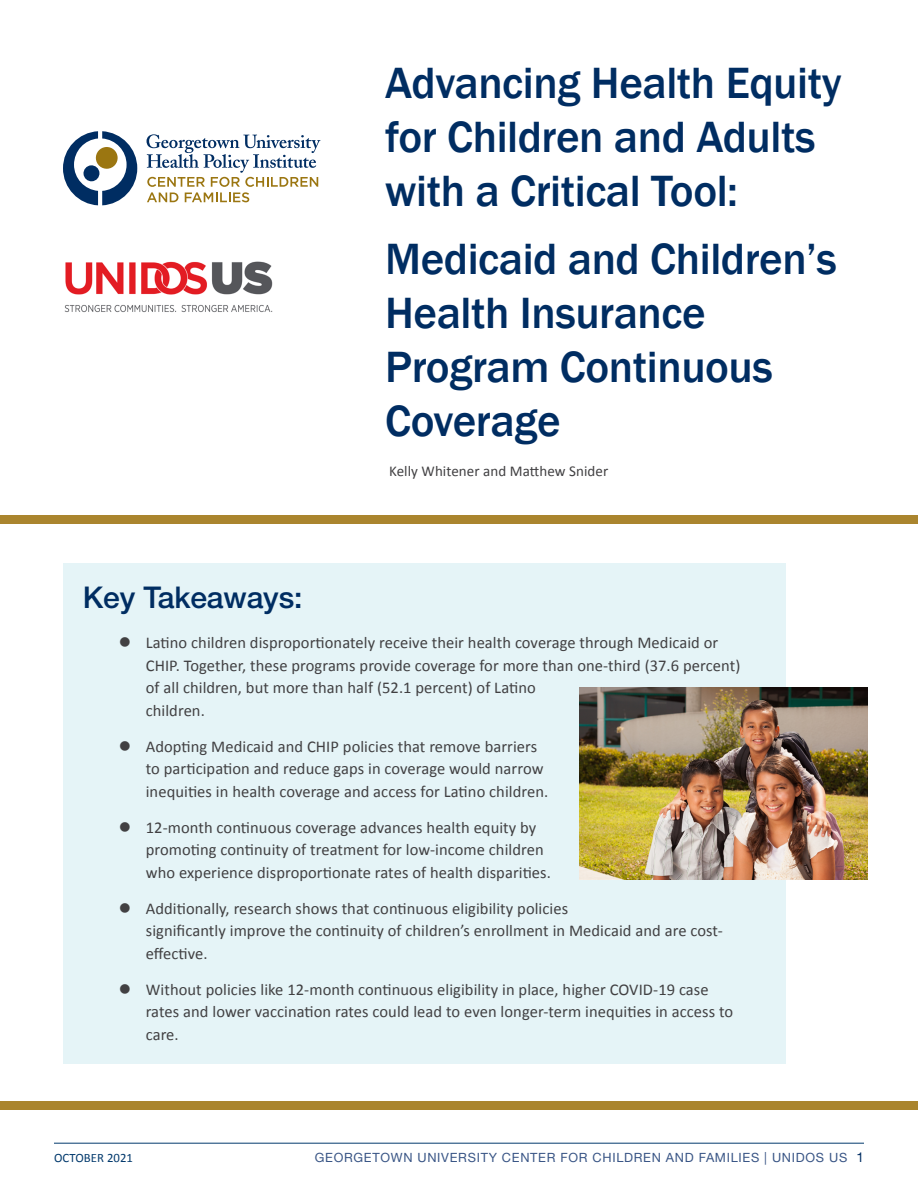
<style>
.page{position:relative;width:918px;height:1188px;background:#fff}
.page>*{position:absolute;margin:0;border:0;box-sizing:border-box;transform-origin:0 0}
.t1{font:500 45px/54px "Franklin Gothic";letter-spacing:-.01em;color:#002d62}
.Headers{font:500 30px "Helvetica Neue LT Std";letter-spacing:-.005em;color:#002d62}
.t2{font:16.5px/22.5px "Calibri";letter-spacing:.005em;color:#414042}
.body_copy{font:15px "Calibri";letter-spacing:.005em;color:#414042}
.t3{font:12.75px "Helvetica Neue LT Std";letter-spacing:.055em;color:#3a5686}
.body_copy-2{font:12.75px "Calibri";letter-spacing:.005em;color:#033a6d}
.s1{font-size:13.5px;color:#002d62}
</style>
<div class="page">
<div style="left:63px;top:563px;width:722px;height:501px;background:#e5f4f7"></div>
<hr style="left:54px;top:1143px;width:810px;height:1px;background:#033a6d">
<svg style="left:147px;top:134px;width:173px;height:68px"></svg>
<svg style="left:63px;top:131px;width:74px;height:74px"></svg>
<div style="left:0;top:1101px;width:918px;height:9px;background:#aa852e"></div>
<img style="left:64px;top:261px;width:209px;height:52px">
<img style="left:580px;top:688px;width:288px;height:192px">
<div style="left:0;top:515px;width:918px;height:9px;background:#aa852e"></div>
<p class="t1" style="left:385px;top:57px;width:458px">Advancing Health Equity for Children and Adults with a Critical Tool:</p>
<p class="t1" style="left:385px;top:232px;width:453px">Medicaid and Children’s<br>Health Insurance<br>Program Continuous<br>Coverage</p>
<p class="body_copy" style="left:389px;top:461px;width:221px">Kelly Whitener and Matthew Snider</p>
<p class="Headers" style="left:83px;top:579px;width:221px">Key Takeaways:</p>
<p class="t2" style="left:146px;top:631px;width:596px">Latino children disproportionately receive their health coverage through Medicaid or CHIP. Together, these programs provide coverage for more than one-third (37.6 percent) of all children, but more than half (52.1 percent) of Latino<br>children.</p>
<p class="t2" style="left:146px;top:735px;width:404px">Adopting Medicaid and CHIP policies that remove barriers to participation and reduce gaps in coverage would narrow inequities in health coverage and access for Latino children.</p>
<p class="t2" style="left:146px;top:816px;width:407px">12-month continuous coverage advances health equity by promoting continuity of treatment for low-income children who experience disproportionate rates of health disparities.</p>
<p class="t2" style="left:146px;top:897px;width:578px">Additionally, research shows that continuous eligibility policies<br>significantly improve the continuity of children’s enrollment in Medicaid and are cost&shy;effective.</p>
<p class="t2" style="left:146px;top:978px;width:589px">Without policies like 12-month continuous eligibility in place, higher COVID-19 case rates and lower vaccination rates could lead to even longer-term inequities in access to care.</p>
<p class="body_copy-2" style="left:54px;top:1148px;width:81px">OCTOBER 2021</p>
<p class="t3" style="left:315px;top:1150px;width:551px">GEORGETOWN UNIVERSITY CENTER FOR CHILDREN AND FAMILIES | UNIDOS US <span class="s1">1</span></p>
</div>
